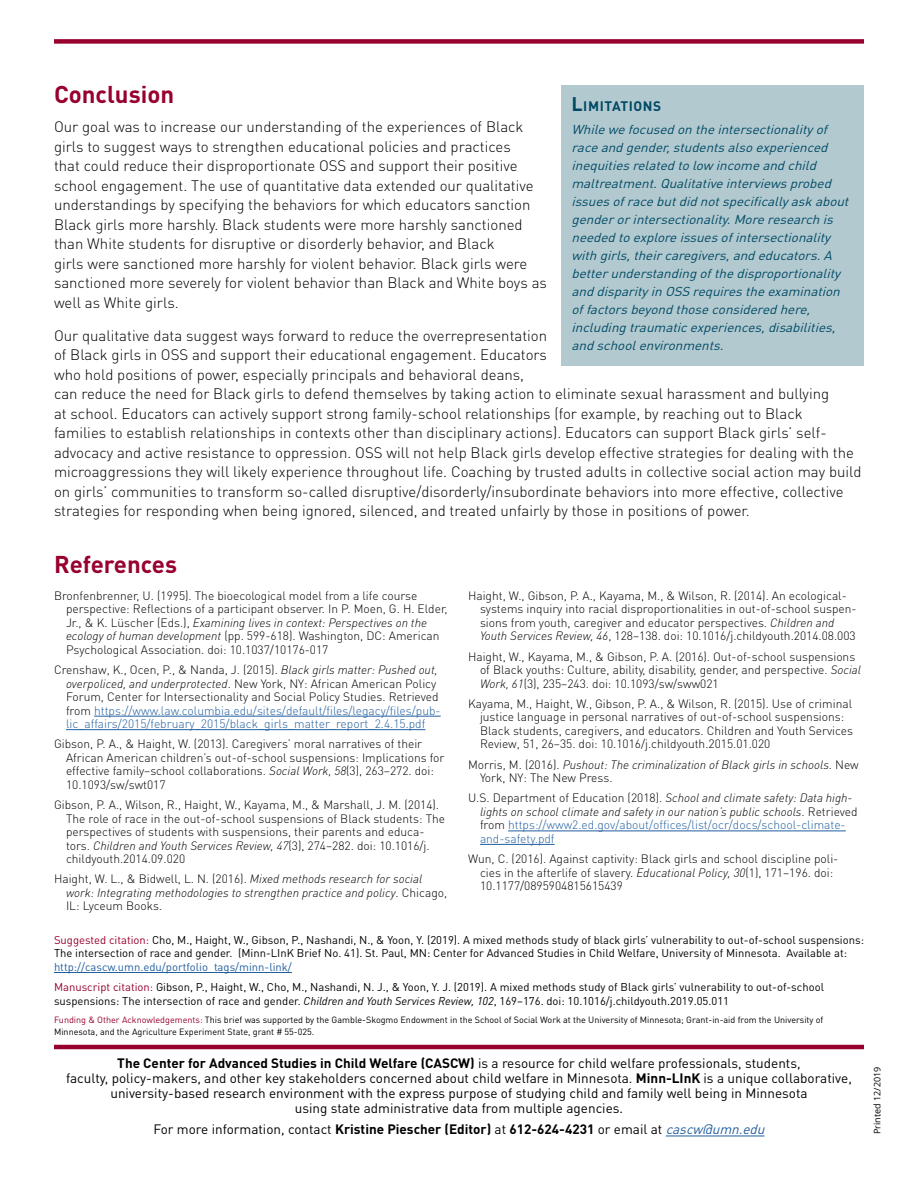
<style>
.page{position:relative;width:918px;height:1188px;background:#fff}
.page>*{position:absolute;margin:0;border:0;box-sizing:border-box;transform-origin:0 0}
.main_redheader{font:700 24px "DINOT";color:#98002e}
.main_body{font:300 15px/19.5px "DINOT";color:#000}
.sidebar_redsubhead_F{font:700 13.65px "DINOT";letter-spacing:.045em;color:#004a64}
.t1{font:13.5px/15px "DINOT";color:#000;text-align:center}
.sidebar_italic_right{font:italic 12.9px/18px "DINOT";color:#004a64;scale:1.05 1}
.Reference{font:300 12px/13.5px "DINOT";color:#000}
.Reference-2{font:italic 300 12px/13.5px "DINOT";color:#000}
.Suggested_Citation_M{font:11.25px/13.5px "DINOT";color:#000}
.Suggested_Citation_M-2{font:9px/12px "DINOT";color:#000}
.t2{font:9px "Open Sans";color:#000}
.s1{font-size:19.5px}
.s2{font-style:italic}
.s3{color:#215e9e}
.s4{font-style:normal}
.s5{font-style:normal;color:#215e9e}
.s6{color:#98002e}
.s7{font-weight:700}
.s8{font-style:italic;color:#215e9e}
</style>
<div class="page">
<div style="left:54px;top:39px;width:810px;height:5px;background:#98002e"></div>
<div style="left:562px;top:85px;width:302px;height:280px;background:#b3c9d0"></div>
<hr style="left:94px;top:716px;width:347px;height:1px;background:#215e9e">
<hr style="left:66px;top:729px;width:359px;height:1px;background:#215e9e">
<hr style="left:508px;top:831px;width:338px;height:1px;background:#215e9e">
<hr style="left:480px;top:844px;width:75px;height:1px;background:#215e9e">
<hr style="left:54px;top:972px;width:238px;height:1px;background:#215e9e">
<hr style="left:54px;top:1045px;width:810px;height:4px;background:#98002e">
<hr style="left:666px;top:1136px;width:99px;height:1px;background:#215e9e">
<p class="main_redheader" style="left:54px;top:78px;width:122px">Conclusion</p>
<p class="main_body" style="left:54px;top:116px;width:494px">Our goal was to increase our understanding of the experiences of Black girls to suggest ways to strengthen educational policies and practices<br>that could reduce their disproportionate OSS and support their positive school engagement. The use of quantitative data extended our qualitative understandings by specifying the behaviors for which educators sanction Black girls more harshly. Black students were more harshly sanctioned than White students for disruptive or disorderly behavior, and Black<br>girls were sanctioned more harshly for violent behavior. Black girls were sanctioned more severely for violent behavior than Black and White boys as well as White girls.</p>
<p class="main_body" style="left:54px;top:325px;width:809px">Our qualitative data suggest ways forward to reduce the overrepresentation<br>of Black girls in OSS and support their educational engagement. Educators<br>who hold positions of power, especially principals and behavioral deans,<br>can reduce the need for Black girls to defend themselves by taking action to eliminate sexual harassment and bullying<br>at school. Educators can actively support strong family-school relationships (for example, by reaching out to Black<br>families to establish relationships in contexts other than disciplinary actions). Educators can support Black girls’ self&shy;advocacy and active resistance to oppression. OSS will not help Black girls develop effective strategies for dealing with the microaggressions they will likely experience throughout life. Coaching by trusted adults in collective social action may build on girls’ communities to transform so-called disruptive/disorderly/insubordinate behaviors into more effective, collective strategies for responding when being ignored, silenced, and treated unfairly by those in positions of power.</p>
<p class="sidebar_redsubhead_F" style="left:572px;top:97px;width:90px"><span class="s1">L</span>IMITATIONS</p>
<p class="sidebar_italic_right" style="left:572px;top:119px;width:269px">Whilewefocusedontheintersectionalityof raceandgender,studentsalsoexperienced inequitiesrelatedtolow incomeandchild maltreatment.Qualitativeinterviewsprobed issuesofracebutdidnotspecificallyaskabout genderorintersectionality.Moreresearchis neededtoexploreissuesofintersectionality withgirls,theircaregivers,andeducators.A betterunderstandingofthedisproportionality anddisparityinOSS requirestheexamination offactorsbeyondthoseconsideredhere, includingtraumaticexperiences,disabilities, andschoolenvironments.</p>
<p class="main_redheader" style="left:54px;top:548px;width:125px">References</p>
<p class="Reference" style="left:66px;top:588px;width:383px;text-indent:-12px">Bronfenbrenner, U. (1995). The bioecological model from a life course perspective: Reflections of a participant observer. In P. Moen, G. H. Elder, Jr., &amp; K. Lüscher (Eds.), <span class="s2">Examining lives in context: Perspectives on the ecology of human development</span> (pp. 599-618). Washington, DC: American Psychological Association. doi: 10.1037/10176-017</p>
<p class="Reference" style="left:66px;top:662px;width:376px;text-indent:-12px">Crenshaw, K., Ocen, P., &amp; Nanda, J. (2015). <span class="s2">Black girls matter: Pushed out, overpoliced, and underprotected</span>. New York, NY: African American Policy Forum, Center for Intersectionality and Social Policy Studies. Retrieved from <span class="s3">https://www.law.columbia.edu/sites/default/files/legacy/files/pub&shy;lic_affairs/2015/february_2015/black_girls_matter_report_2.4.15.pdf</span></p>
<p class="Reference" style="left:66px;top:737px;width:380px;text-indent:-12px">Gibson, P. A., &amp; Haight, W. (2013). Caregivers’ moral narratives of their African American children’s out-of-school suspensions: Implications for effective family–school collaborations. <span class="s2">Social Work, 58</span>(3), 263–272. doi:<br>10.1093/sw/swt017</p>
<p class="Reference" style="left:66px;top:797px;width:381px;text-indent:-12px">Gibson, P. A., Wilson, R., Haight, W., Kayama, M., &amp; Marshall, J. M. (2014).<br>The role of race in the out-of-school suspensions of Black students: The perspectives of students with suspensions, their parents and educa&shy;tors. <span class="s2">Children and Youth Services Review, 47</span>(3), 274–282. doi: 10.1016/j. childyouth.2014.09.020</p>
<p class="Reference-2" style="left:66px;top:872px;width:383px;text-indent:-12px"><span class="s4">Haight, W. L., &amp; Bidwell, L. N. (2016).</span> Mixed methods research for social work: Integrating methodologies to strengthen practice and policy<span class="s4">. Chicago,<br>IL: Lyceum Books.</span></p>
<p class="Reference" style="left:480px;top:588px;width:378px;text-indent:-12px">Haight, W., Gibson, P. A., Kayama, M., &amp; Wilson, R. (2014). An ecological&shy;systems inquiry into racial disproportionalities in out-of-school suspen&shy;sions from youth, caregiver and educator perspectives. <span class="s2">Children and Youth Services Review, 46</span>, 128–138. doi: 10.1016/j.childyouth.2014.08.003</p>
<p class="Reference" style="left:480px;top:649px;width:383px;text-indent:-12px">Haight, W., Kayama, M., &amp; Gibson, P. A. (2016). Out-of-school suspensions of Black youths: Culture, ability, disability, gender, and perspective. <span class="s2">Social<br>Work, 61</span>(3), 235–243. doi: 10.1093/sw/sww021</p>
<p class="Reference" style="left:480px;top:696px;width:375px;text-indent:-12px">Kayama, M., Haight, W., Gibson, P. A., &amp; Wilson, R. (2015). Use of criminal justice language in personal narratives of out-of-school suspensions:<br>Black students, caregivers, and educators. Children and Youth Services Review, 51, 26–35. doi: 10.1016/j.childyouth.2015.01.020</p>
<p class="Reference-2" style="left:480px;top:757px;width:380px;text-indent:-12px"><span class="s4">Morris, M. (2016).</span> Pushout: The criminalization of Black girls in schools<span class="s4">. New<br>York, NY: The New Press.</span></p>
<p class="Reference-2" style="left:480px;top:791px;width:379px;text-indent:-12px"><span class="s4">U.S. Department of Education (2018).</span> School and climate safety: Data high&shy;lights on school climate and safety in our nation’s public schools<span class="s4">. Retrieved from</span> <span class="s5">https://www2.ed.gov/about/offices/list/ocr/docs/school-climate&shy;and-safety.pdf</span></p>
<p class="Reference" style="left:480px;top:851px;width:360px;text-indent:-12px">Wun, C. (2016). Against captivity: Black girls and school discipline poli&shy;cies in the afterlife of slavery. <span class="s2">Educational Policy, 30</span>(1), 171–196. doi:<br>10.1177/0895904815615439</p>
<p class="Suggested_Citation_M" style="left:54px;top:933px;width:812px"><span class="s6">Suggested citation:</span> Cho, M., Haight, W., Gibson, P., Nashandi, N., &amp; Yoon, Y. (2019). A mixed methods study of black girls’ vulnerability to out-of-school suspensions:<br>The intersection of race and gender. (Minn-LInK Brief No. 41). St. Paul, MN: Center for Advanced Studies in Child Welfare, University of Minnesota. Available at: <span class="s3">http://cascw.umn.edu/portfolio_tags/minn-link/</span></p>
<p class="Suggested_Citation_M" style="left:54px;top:980px;width:772px"><span class="s6">Manuscript citation:</span> Gibson, P., Haight, W., Cho, M., Nashandi, N. J., &amp; Yoon, Y. J. (2019). A mixed methods study of Black girls’ vulnerability to out-of-school suspensions: The intersection of race and gender. <span class="s2">Children and Youth Services Review, 102</span>, 169–176. doi: 10.1016/j.childyouth.2019.05.011</p>
<p class="Suggested_Citation_M-2" style="left:54px;top:1014px;width:771px"><span class="s6">Funding &amp; Other Acknowledgements:</span> This brief was supported by the Gamble-Skogmo Endowment in the School of Social Work at the University of Minnesota; Grant-in-aid from the University of<br>Minnesota, and the Agriculture Experiment State, grant # 55-025.</p>
<p class="t1" style="left:66px;top:1055px;width:787px"><span class="s7">The Center for Advanced Studies in Child Welfare (CASCW)</span> is a resource for child welfare professionals, students,<br>faculty, policy-makers, and other key stakeholders concerned about child welfare in Minnesota. <span class="s7">Minn-LInK</span> is a unique collaborative, university-based research environment with the express purpose of studying child and family well being in Minnesota<br>using state administrative data from multiple agencies.</p>
<p class="t1" style="left:153px;top:1121px;width:617px">For more information, contact <span class="s7">Kristine Piescher (Editor)</span> at <span class="s7">612-624-4231</span> or email at <span class="s8">cascw@umn.edu</span></p>
<p class="t2" style="left:871px;top:1134px;width:69px;rotate:-90deg">Printed 12/2019</p>
</div>
